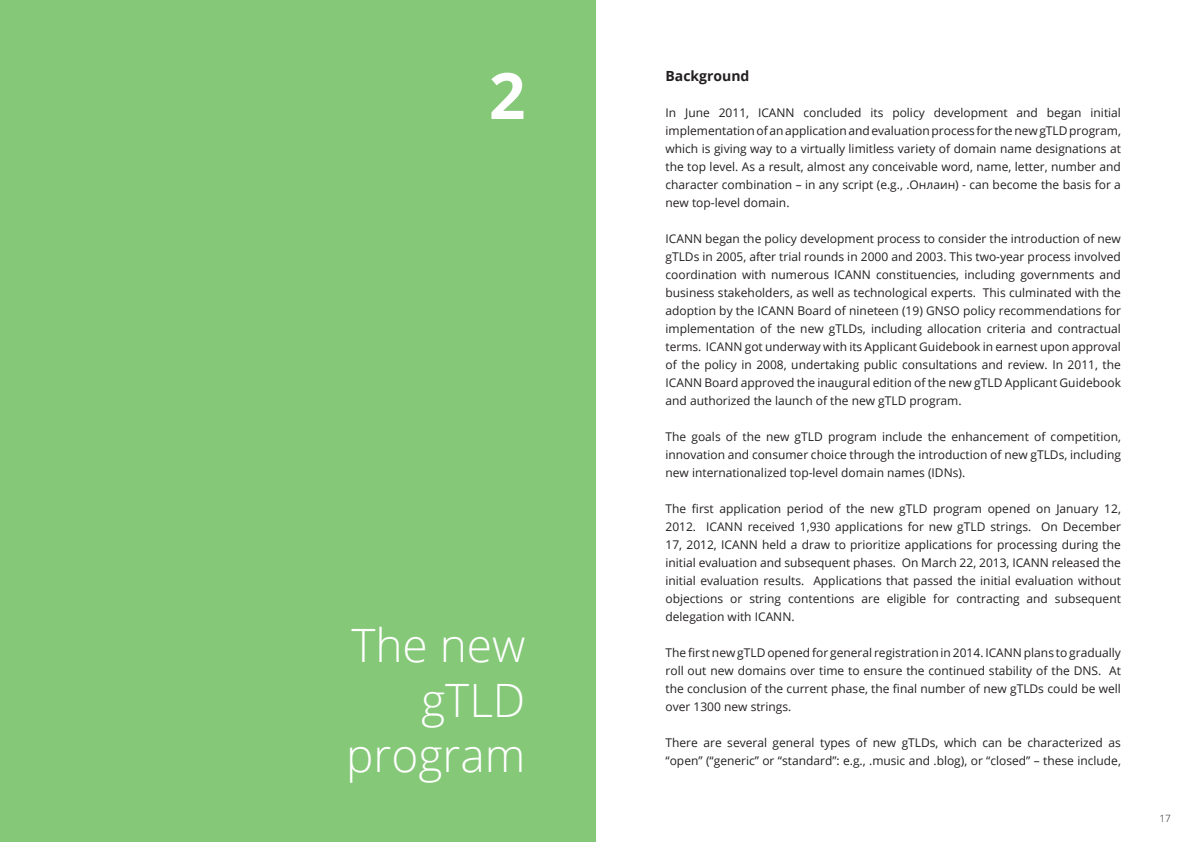
<style>
.page{position:relative;width:1191px;height:842px;background:#fff}
.page>*{position:absolute;margin:0;border:0;box-sizing:border-box;transform-origin:0 0}
.t1{font:700 64px "Open Sans";color:#fff}
.t2{font:300 46px/55.2px "Open Sans";color:#fff;text-align:right}
.t3{font:700 14px "Open Sans";color:#231f20}
.t4{font:12px/18px "Open Sans";color:#231f20;text-align:justify}
.t5{font:300 10px "Open Sans";color:#231f20}
</style>
<div class="page">
<div style="left:0;top:0;width:595px;height:842px;background:#85c878"></div>
<h1 class="t1" style="left:489px;top:51px;width:38px">2</h1>
<p class="t3" style="left:665px;top:66px;width:85px">Background</p>
<p class="t4" style="left:665px;top:103px;width:457px">In June 2011, ICANN concluded its policy development and began initial implementation of an application and evaluation process for the new gTLD program, which is giving way to a virtually limitless variety of domain name designations at the top level. As a result, almost any conceivable word, name, letter, number and character combination – in any script (e.g., .Онлаин) - can become the basis for a new top-level domain.</p>
<p class="t4" style="left:665px;top:229px;width:457px">ICANN began the policy development process to consider the introduction of new gTLDs in 2005, after trial rounds in 2000 and 2003. This two-year process involved coordination with numerous ICANN constituencies, including governments and business stakeholders, as well as technological experts. This culminated with the adoption by the ICANN Board of nineteen (19) GNSO policy recommendations for implementation of the new gTLDs, including allocation criteria and contractual terms. ICANN got underway with its Applicant Guidebook in earnest upon approval of the policy in 2008, undertaking public consultations and review. In 2011, the ICANN Board approved the inaugural edition of the new gTLD Applicant Guidebook and authorized the launch of the new gTLD program.</p>
<p class="t4" style="left:665px;top:427px;width:457px">The goals of the new gTLD program include the enhancement of competition, innovation and consumer choice through the introduction of new gTLDs, including new internationalized top-level domain names (IDNs).</p>
<p class="t4" style="left:665px;top:499px;width:457px">The first application period of the new gTLD program opened on January 12, 2012. ICANN received 1,930 applications for new gTLD strings. On December 17, 2012, ICANN held a draw to prioritize applications for processing during the initial evaluation and subsequent phases. On March 22, 2013, ICANN released the initial evaluation results. Applications that passed the initial evaluation without objections or string contentions are eligible for contracting and subsequent delegation with ICANN.</p>
<p class="t4" style="left:665px;top:643px;width:457px">The first new gTLD opened for general registration in 2014. ICANN plans to gradually roll out new domains over time to ensure the continued stability of the DNS. At the conclusion of the current phase, the final number of new gTLDs could be well over 1300 new strings.</p>
<p class="t4" style="left:665px;top:733px;width:457px">There are several general types of new gTLDs, which can be characterized as “open” (“generic” or “standard”: e.g., .music and .blog), or “closed” – these include,</p>
<h2 class="t2" style="left:346px;top:616px;width:181px">The new gTLD program</h2>
<p class="t5" style="left:1159px;top:811px;width:13px">17</p>
</div>
